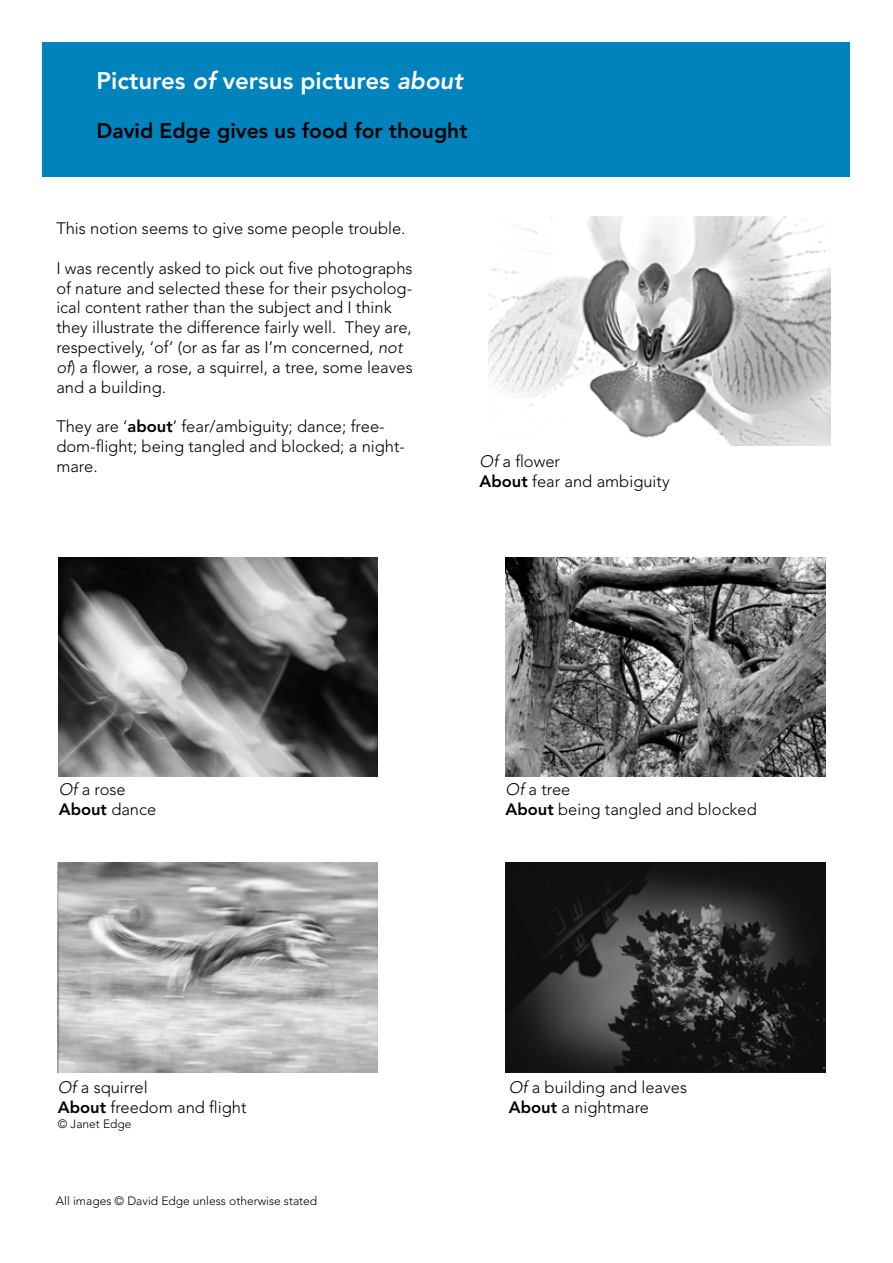
<style>
.page{position:relative;width:893px;height:1263px;background:#fff}
.page>*{position:absolute;margin:0;border:0;box-sizing:border-box;transform-origin:0 0}
.t1{font:800 24px "Avenir LT Std";color:#fff}
.t2{font:800 21px "Avenir LT Std";color:#000}
.t3{font:300 16.5px/19.8px "Avenir LT Std";color:#000}
.t4{font:300 12px "Avenir LT Std";color:#000}
.s1{font-style:italic}
.s2{font-weight:800}
</style>
<div class="page">
<img style="left:488px;top:217px;width:343px;height:229px">
<img style="left:59px;top:558px;width:319px;height:218px">
<img style="left:58px;top:862px;width:320px;height:211px">
<img style="left:506px;top:558px;width:319px;height:218px">
<img style="left:506px;top:862px;width:319px;height:211px">
<div style="left:43px;top:43px;width:807px;height:134px;background:#0083bd"></div>
<h1 class="t1" style="left:97px;top:67px;width:368px">Pictures <span class="s1">of</span> versus pictures <span class="s1">about</span></h1>
<p class="t2" style="left:97px;top:118px;width:372px">David Edge gives us food for thought</p>
<p class="t3" style="left:56px;top:219px;width:351px">This notion seems to give some people trouble.</p>
<p class="t3" style="left:56px;top:258px;width:358px">I was recently asked to pick out five photographs of nature and selected these for their psycholog&shy;ical content rather than the subject and I think they illustrate the difference fairly well. They are, respectively, ‘of’ (or as far as I’m concerned, <span class="s1">not of</span>) a flower, a rose, a squirrel, a tree, some leaves and a building.</p>
<p class="t3" style="left:56px;top:417px;width:350px">They are ‘<span class="s2">about</span>’ fear/ambiguity; dance; free&shy;dom-flight; being tangled and blocked; a night&shy;mare.</p>
<p class="t3" style="left:480px;top:452px;width:192px"><span class="s1">Of</span> a flower<br><span class="s2">About</span> fear and ambiguity</p>
<p class="t3" style="left:59px;top:780px;width:99px"><span class="s1">Of</span> a rose<br><span class="s2">About</span> dance</p>
<p class="t3" style="left:58px;top:1078px;width:190px"><span class="s1">Of</span> a squirrel<br><span class="s2">About</span> freedom and flight</p>
<p class="t4" style="left:58px;top:1116px;width:75px">© Janet Edge</p>
<p class="t4" style="left:56px;top:1194px;width:263px">All images © David Edge unless otherwise stated</p>
<p class="t3" style="left:506px;top:780px;width:253px"><span class="s1">Of</span> a tree<br><span class="s2">About</span> being tangled and blocked</p>
<p class="t3" style="left:509px;top:1078px;width:180px"><span class="s1">Of</span> a building and leaves<br><span class="s2">About</span> a nightmare</p>
</div>
